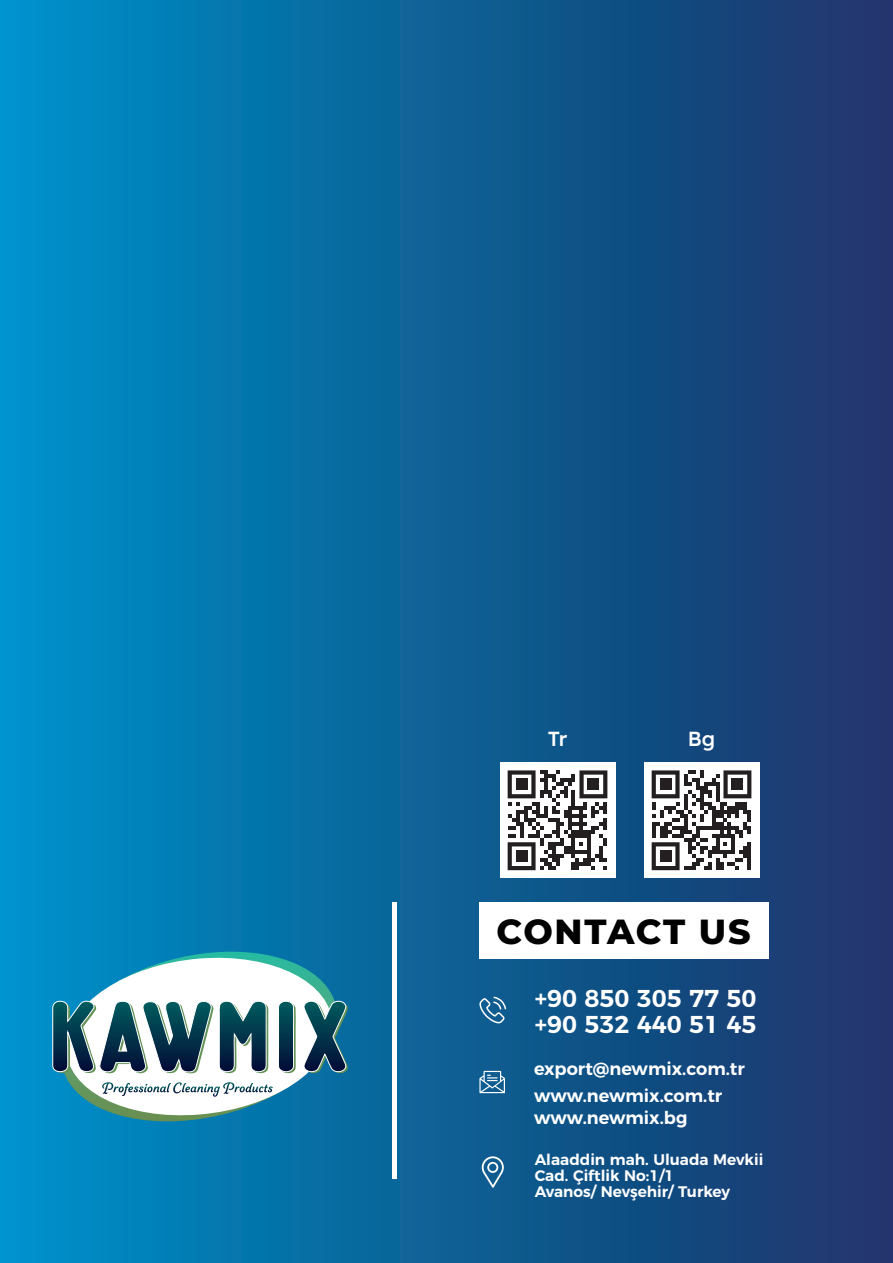
<style>
.page{position:relative;width:893px;height:1263px;background:#fff}
.page>*{position:absolute;margin:0;border:0;box-sizing:border-box;transform-origin:0 0}
.t1{font:800 34.8px "Montserrat";letter-spacing:.045em;color:#000}
.t2{font:600 24.3px/25.8px "Montserrat";color:#fff}
.t3{font:20.4px "Readex Pro";color:#fff}
.t4{font:600 17.7px/27.2px "Montserrat";color:#fff}
.t5{font:600 15.3px/16px "Montserrat";color:#fff}
</style>
<div class="page">
<div style="left:0;top:0;width:893px;height:1263px;background:linear-gradient(to right,#0091c9,#1e3267)"></div>
<div style="left:479px;top:902px;width:290px;height:57px;background:#fff"></div>
<svg style="left:479px;top:996px;width:27px;height:27px"></svg>
<svg style="left:482px;top:1156px;width:22px;height:32px"></svg>
<svg style="left:479px;top:1071px;width:26px;height:22px"></svg>
<hr style="left:393px;top:902px;width:4px;height:276px;background:#fff">
<div style="left:500px;top:762px;width:115px;height:116px;background:#fff"></div>
<svg style="left:508px;top:770px;width:99px;height:100px"></svg>
<div style="left:516px;top:778px;width:12px;height:12px;background:#231f20"></div>
<div style="left:587px;top:778px;width:12px;height:12px;background:#231f20"></div>
<div style="left:516px;top:850px;width:12px;height:12px;background:#231f20"></div>
<svg style="left:57px;top:1120px;width:284px;height:11px;background:#037bb1"></svg>
<svg style="left:52px;top:952px;width:296px;height:168px"></svg>
<div style="left:644px;top:762px;width:115px;height:116px;background:#fff"></div>
<svg style="left:652px;top:770px;width:99px;height:100px"></svg>
<div style="left:660px;top:778px;width:12px;height:12px;background:#231f20"></div>
<div style="left:731px;top:778px;width:12px;height:12px;background:#231f20"></div>
<div style="left:660px;top:850px;width:12px;height:12px;background:#231f20"></div>
<h3 class="t3" style="left:548px;top:727px;width:21px">Tr</h3>
<h3 class="t3" style="left:688px;top:727px;width:29px">Bg</h3>
<h1 class="t1" style="left:496px;top:906px;width:256px">CONTACT US</h1>
<h2 class="t2" style="left:535px;top:983px;width:223px">+90 850 305 77 50 +90 532 440 51 45</h2>
<p class="t4" style="left:534px;top:1053px;width:212px">export@newmix.com.tr www.newmix.com.tr</p>
<p class="t4" style="left:534px;top:1103px;width:155px">www.newmix.bg</p>
<p class="t5" style="left:535px;top:1150px;width:230px">Alaaddin mah. Uluada Mevkii<br>Cad. Çiftlik No:1/1<br>Avanos/ Nevşehir/ Turkey</p>
</div>
